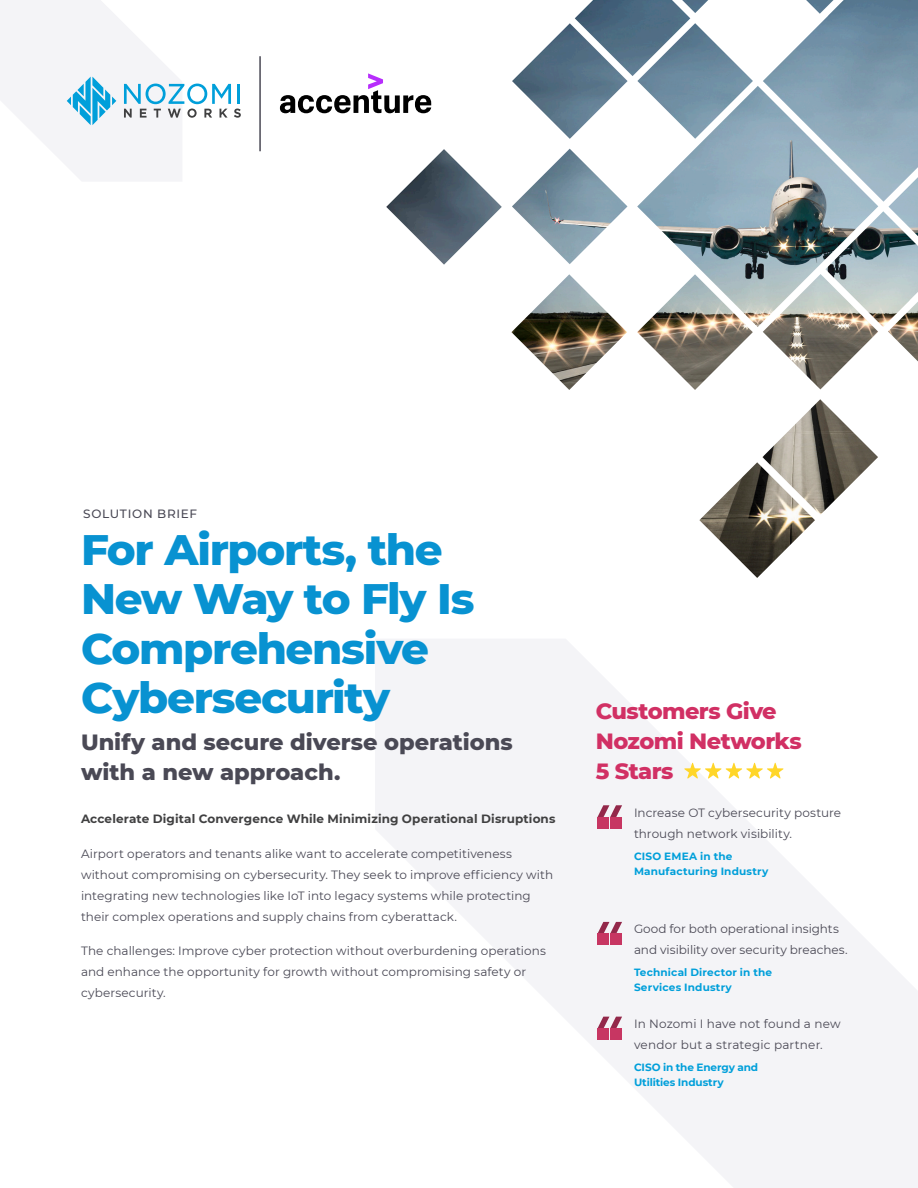
<style>
.page{position:relative;width:918px;height:1188px;background:#fff}
.page>*{position:absolute;margin:0;border:0;box-sizing:border-box;transform-origin:0 0}
.CS-Title{font:800 43.5px/49.5px "Montserrat";letter-spacing:-.03em;color:#0892d1}
.CS-Subtitle{font:800 22.5px/30px "Montserrat";color:#4a4955}
.K-P-U{font:800 22.5px/30px "Montserrat";letter-spacing:-.025em;color:#d13064}
.Normal_Body{font:12px/21px "Montserrat";letter-spacing:.005em;color:#4a4955}
.Quote-_Content-_Side{font:12px/21px "Montserrat";letter-spacing:.005em;color:#4a4955}
.Normal_Body-2{font:700 12px "Montserrat";letter-spacing:.01em;color:#404041}
.Content_Type_Label{font:500 12px "Montserrat";letter-spacing:.06em;color:#4a4955}
.Quote_-_Author_Small{font:700 10.5px/15px "Montserrat";letter-spacing:.015em;color:#009fda}
.Quote_-_Author_Small-2{font:700 10.5px/15px "Montserrat";letter-spacing:-.01em;color:#009fda}
</style>
<div class="page">
<svg style="left:375px;top:639px;width:543px;height:549px;fill:#f4f4f7"></svg>
<svg style="left:0;top:0;width:241px;height:181px"></svg>
<svg style="left:280px;top:73px;width:106px;height:40px"></svg>
<hr style="left:259px;top:56px;width:2px;height:95px;background:#4a4955">
<img style="left:386px;top:0;width:532px;height:578px">
<svg style="left:684px;top:763px;width:99px;height:16px"></svg>
<div style="left:597px;top:934px;width:11px;height:11px;background:#c73662"></div>
<svg style="left:597px;top:922px;width:25px;height:12px"></svg>
<div style="left:610px;top:934px;width:11px;height:11px;background:#c73662"></div>
<div style="left:597px;top:1029px;width:11px;height:11px;background:#c73662"></div>
<svg style="left:597px;top:1017px;width:25px;height:12px"></svg>
<div style="left:610px;top:1029px;width:11px;height:11px;background:#c73662"></div>
<div style="left:597px;top:817px;width:11px;height:11px;background:#c73662"></div>
<svg style="left:597px;top:805px;width:25px;height:12px"></svg>
<div style="left:610px;top:817px;width:11px;height:11px;background:#c73662"></div>
<p class="Content_Type_Label" style="left:83px;top:506px;width:115px">SOLUTION BRIEF</p>
<p class="CS-Title" style="left:81px;top:522px;width:395px">For Airports, the<br>New Way to Fly Is<br>Comprehensive<br>Cybersecurity</p>
<p class="CS-Subtitle" style="left:81px;top:726px;width:433px">Unify and secure diverse operations with a new approach.</p>
<p class="Normal_Body-2" style="left:81px;top:810px;width:476px">Accelerate Digital Convergence While Minimizing Operational Disruptions</p>
<p class="Normal_Body" style="left:81px;top:842px;width:474px">Airport operators and tenants alike want to accelerate competitiveness without compromising on cybersecurity. They seek to improve efficiency with integrating new technologies like IoT into legacy systems while protecting their complex operations and supply chains from cyberattack.</p>
<p class="Normal_Body" style="left:81px;top:940px;width:467px">The challenges: Improve cyber protection without overburdening operations and enhance the opportunity for growth without compromising safety or cybersecurity.</p>
<p class="K-P-U" style="left:596px;top:694px;width:208px">Customers Give<br>Nozomi Networks<br>5 Stars</p>
<p class="Quote-_Content-_Side" style="left:634px;top:802px;width:209px">Increase OT cybersecurity posture through network visibility.</p>
<p class="Quote_-_Author_Small" style="left:634px;top:848px;width:136px">CISO EMEA in the<br>Manufacturing Industry</p>
<p class="Quote-_Content-_Side" style="left:634px;top:918px;width:215px">Good for both operational insights and visibility over security breaches.</p>
<p class="Quote_-_Author_Small" style="left:634px;top:964px;width:140px">Technical Director in the<br>Services Industry</p>
<p class="Quote-_Content-_Side" style="left:634px;top:1013px;width:208px">In Nozomi I have not found a new vendor but a strategic partner.</p>
<p class="Quote_-_Author_Small-2" style="left:634px;top:1059px;width:126px">CISO in the Energy and<br>Utilities Industry</p>
</div>
